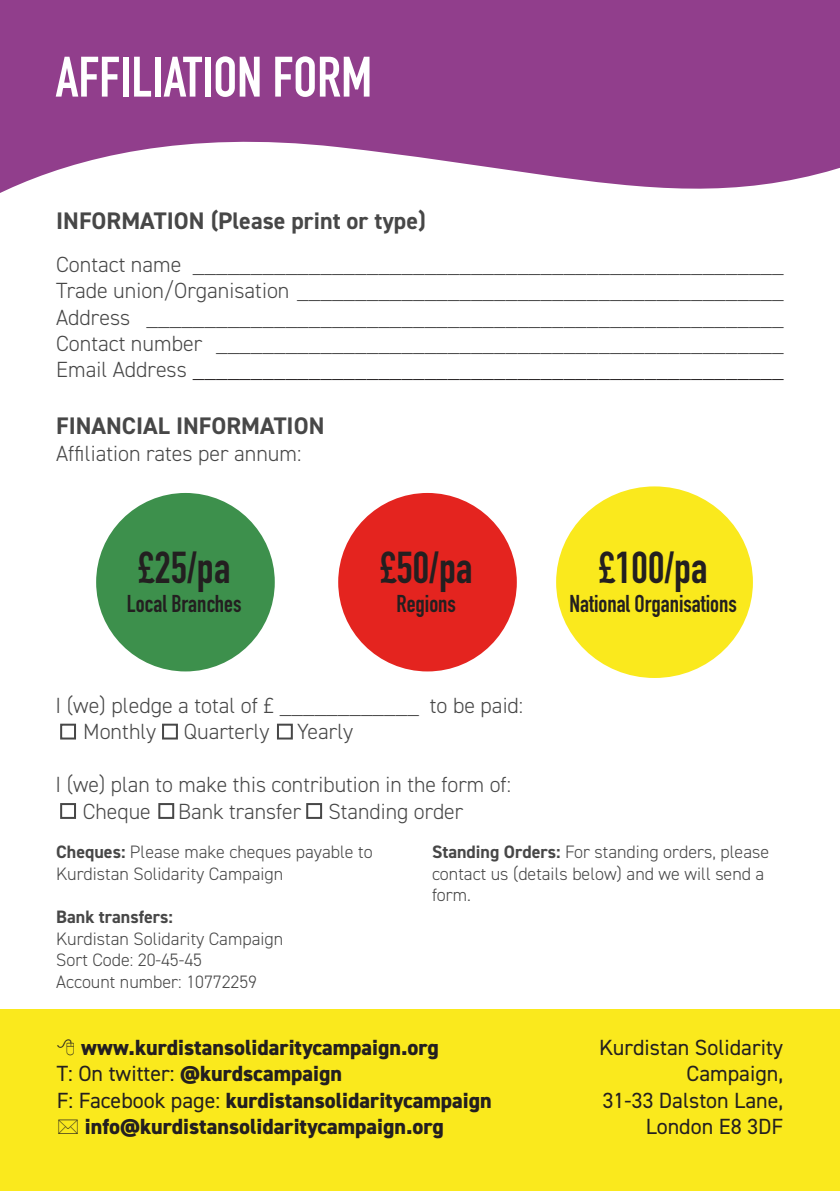
<style>
.page{position:relative;width:840px;height:1191px;background:#fff}
.page>*{position:absolute;margin:0;border:0;box-sizing:border-box;transform-origin:0 0}
.t1{font:700 56px "DIN Condensed";color:#fff}
.t2{font:700 44px "DIN Condensed";color:#231f20}
.t3{font:700 24px "DIN2014";color:#474747}
.t4{font:700 24px "DIN Condensed";color:#231f20}
.t5{font:300 22px "DIN2014";color:#474747}
.t6{font:800 22px "DIN2014";color:#231f20}
.t7{font:300 22px "DIN2014";color:#231f20}
.t8{font:22px "DIN2014";color:#231f20}
.t9{font:300 18px/21.6px "DIN2014";color:#474747}
.t10{font:700 18px "DIN2014";color:#474747}
.s1{color:#474747}
.s2{font-weight:700}
.s3{font-weight:400}
</style>
<div class="page">
<div style="left:0;top:0;width:839px;height:1191px;background:#913e8c"></div>
<div style="left:0;top:141px;width:839px;height:868px;background:#fff"></div>
<div style="left:96px;top:493px;width:178px;height:178px;background:#3d904c;border-radius:50%"></div>
<div style="left:338px;top:493px;width:178px;height:178px;background:#e4241f;border-radius:50%"></div>
<div style="left:556px;top:486px;width:196px;height:192px;background:#fae91d;border-radius:50%"></div>
<div style="left:162px;top:723px;width:16px;height:16px;border:2px solid #474747"></div>
<div style="left:158px;top:803px;width:16px;height:16px;border:2px solid #474747"></div>
<div style="left:60px;top:803px;width:16px;height:16px;border:2px solid #474747"></div>
<div style="left:306px;top:803px;width:16px;height:16px;border:2px solid #474747"></div>
<div style="left:60px;top:723px;width:16px;height:16px;border:2px solid #474747"></div>
<div style="left:277px;top:723px;width:16px;height:16px;border:2px solid #474747"></div>
<div style="left:0;top:1009px;width:839px;height:182px;background:#fae91d"></div>
<p class="t1" style="left:56px;top:39px;width:318px">AFFILIATION FORM</p>
<p class="t3" style="left:56px;top:205px;width:371px">INFORMATION (Please print or type)</p>
<p class="t5" style="left:56px;top:251px;width:127px">Contact name</p>
<p class="t5" style="left:56px;top:277px;width:728px">Trade union/Organisation __________________________________________</p>
<p class="t5" style="left:56px;top:304px;width:76px">Address</p>
<p class="t5" style="left:56px;top:330px;width:147px">Contact number</p>
<p class="t7" style="left:56px;top:356px;width:728px"><span class="s1">Email Address</span> ___________________________________________________</p>
<p class="t5" style="left:193px;top:251px;width:592px">___________________________________________________</p>
<p class="t5" style="left:146px;top:304px;width:638px">_______________________________________________________</p>
<p class="t5" style="left:216px;top:330px;width:569px">_________________________________________________</p>
<p class="t3" style="left:56px;top:410px;width:270px">FINANCIAL INFORMATION</p>
<p class="t5" style="left:56px;top:440px;width:247px">Affiliation rates per annum:</p>
<p class="t2" style="left:138px;top:538px;width:94px">£25/pa</p>
<p class="t4" style="left:127px;top:588px;width:116px">Local Branches</p>
<p class="t2" style="left:380px;top:538px;width:94px">£50/pa</p>
<p class="t4" style="left:396px;top:588px;width:61px">Regions</p>
<p class="t5" style="left:56px;top:692px;width:469px">I (we) pledge a total of £ ____________ to be paid:</p>
<p class="t5" style="left:83px;top:718px;width:75px">Monthly</p>
<p class="t5" style="left:184px;top:718px;width:87px">Quarterly</p>
<p class="t5" style="left:297px;top:718px;width:58px">Yearly</p>
<p class="t5" style="left:56px;top:771px;width:456px">I (we) plan to make this contribution in the form of:</p>
<p class="t5" style="left:83px;top:797px;width:382px">Cheque Bank transfer Standing order</p>
<p class="t2" style="left:598px;top:538px;width:110px">£100/pa</p>
<p class="t4" style="left:569px;top:588px;width:169px">National Organisations</p>
<p class="t9" style="left:56px;top:841px;width:318px"><span class="s2">Cheques:</span> Please make cheques payable to<br>Kurdistan Solidarity Campaign</p>
<p class="t10" style="left:56px;top:904px;width:118px">Bank transfers:</p>
<p class="t9" style="left:56px;top:927px;width:228px">Kurdistan Solidarity Campaign</p>
<p class="t9" style="left:56px;top:949px;width:147px">Sort Code: 20-45-45</p>
<p class="t9" style="left:56px;top:970px;width:202px">Account number: 10772259</p>
<p class="t9" style="left:432px;top:841px;width:338px"><span class="s2">Standing Orders:</span> For standing orders, please contact us (details below) and we will send a form.</p>
<p class="t6" style="left:81px;top:1032px;width:359px">www.kurdistansolidaritycampaign.org</p>
<p class="t6" style="left:57px;top:1059px;width:287px"><span class="s3">T: On twitter:</span> @kurdscampaign</p>
<p class="t6" style="left:57px;top:1085px;width:436px"><span class="s3">F: Facebook page:</span> kurdistansolidaritycampaign</p>
<p class="t6" style="left:85px;top:1112px;width:360px">info@kurdistansolidaritycampaign.org</p>
<p class="t8" style="left:599px;top:1033px;width:185px">Kurdistan Solidarity</p>
<p class="t8" style="left:686px;top:1060px;width:98px">Campaign,</p>
<p class="t8" style="left:602px;top:1086px;width:182px">31-33 Dalston Lane,</p>
<p class="t8" style="left:645px;top:1113px;width:139px">London E8 3DF</p>
</div>
